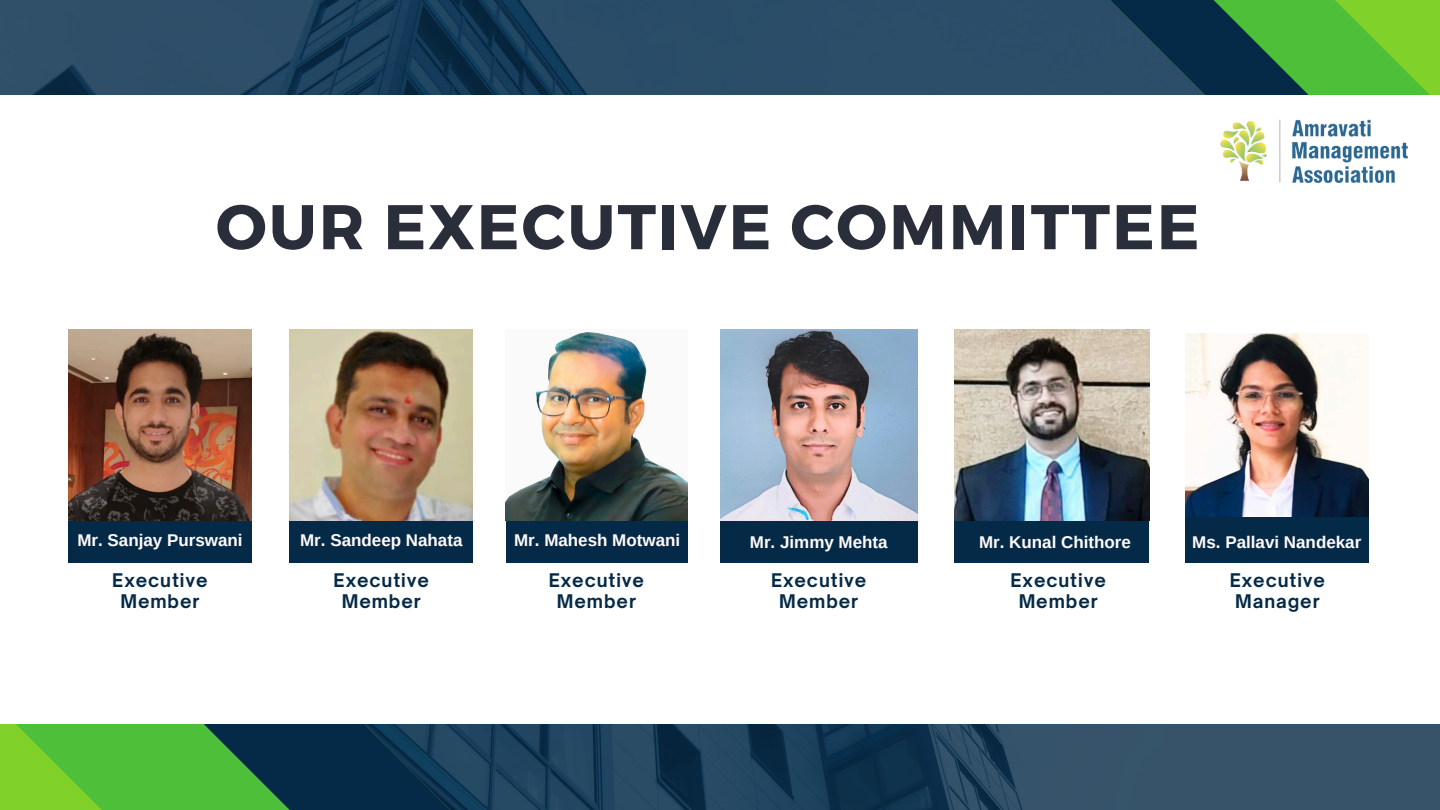
<style>
.page{position:relative;width:1440px;height:810px;background:#fff}
.page>*{position:absolute;margin:0;border:0;box-sizing:border-box;transform-origin:0 0}
.t1{font:700 63px "Montserrat";letter-spacing:.035em;color:#2a2e3a}
.t2{font:700 18px "Open Sauce One";letter-spacing:.05em;color:#052a47}
.t3{font:700 17px "Arimo";color:#fffbfb}
</style>
<div class="page">
<img style="left:0;top:0;width:1440px;height:810px">
<svg style="left:413px;top:724px;width:161px;height:86px;fill:#204560"></svg>
<svg style="left:225px;top:724px;width:188px;height:86px;fill:#052a47"></svg>
<svg style="left:0;top:724px;width:225px;height:86px"></svg>
<svg style="left:1082px;top:0;width:103px;height:95px;fill:#2b4d69"></svg>
<svg style="left:1185px;top:0;width:122px;height:95px;fill:#052a47"></svg>
<svg style="left:1307px;top:0;width:133px;height:95px"></svg>
<div style="left:0;top:95px;width:1440px;height:629px;background:#fff"></div>
<div style="left:68px;top:514px;width:184px;height:49px;background:#052a47"></div>
<img style="left:68px;top:329px;width:183px;height:192px">
<div style="left:290px;top:514px;width:183px;height:49px;background:#052a47"></div>
<img style="left:290px;top:329px;width:183px;height:192px">
<div style="left:506px;top:514px;width:181px;height:49px;background:#052a47"></div>
<img style="left:506px;top:332px;width:181px;height:189px">
<div style="left:720px;top:514px;width:198px;height:49px;background:#052a47"></div>
<img style="left:720px;top:329px;width:197px;height:192px">
<div style="left:954px;top:514px;width:195px;height:49px;background:#052a47"></div>
<img style="left:954px;top:329px;width:195px;height:192px">
<div style="left:1186px;top:514px;width:183px;height:49px;background:#052a47"></div>
<img style="left:1186px;top:333px;width:183px;height:183px">
<img style="left:1220px;top:119px;width:188px;height:65px">
<p class="t1" style="left:216px;top:186px;width:985px">OUR EXECUTIVE COMMITTEE</p>
<p class="t3" style="left:77px;top:531px;width:167px">Mr. Sanjay Purswani</p>
<p class="t2" style="left:112px;top:569px;width:97px">Executive</p>
<h1 class="t2" style="left:120px;top:590px;width:81px">Member</h1>
<p class="t3" style="left:300px;top:531px;width:164px">Mr. Sandeep Nahata</p>
<p class="t3" style="left:514px;top:531px;width:168px">Mr. Mahesh Motwani</p>
<p class="t3" style="left:750px;top:533px;width:139px">Mr. Jimmy Mehta</p>
<p class="t3" style="left:979px;top:533px;width:153px">Mr. Kunal Chithore</p>
<p class="t3" style="left:1192px;top:533px;width:171px">Ms. Pallavi Nandekar</p>
<p class="t2" style="left:334px;top:569px;width:97px">Executive</p>
<p class="t2" style="left:342px;top:590px;width:81px">Member</p>
<p class="t2" style="left:549px;top:569px;width:97px">Executive</p>
<p class="t2" style="left:557px;top:590px;width:81px">Member</p>
<p class="t2" style="left:771px;top:569px;width:97px">Executive</p>
<p class="t2" style="left:779px;top:590px;width:81px">Member</p>
<p class="t2" style="left:1011px;top:569px;width:97px">Executive</p>
<p class="t2" style="left:1019px;top:590px;width:81px">Member</p>
<p class="t2" style="left:1230px;top:569px;width:97px">Executive</p>
<p class="t2" style="left:1235px;top:590px;width:86px">Manager</p>
</div>
